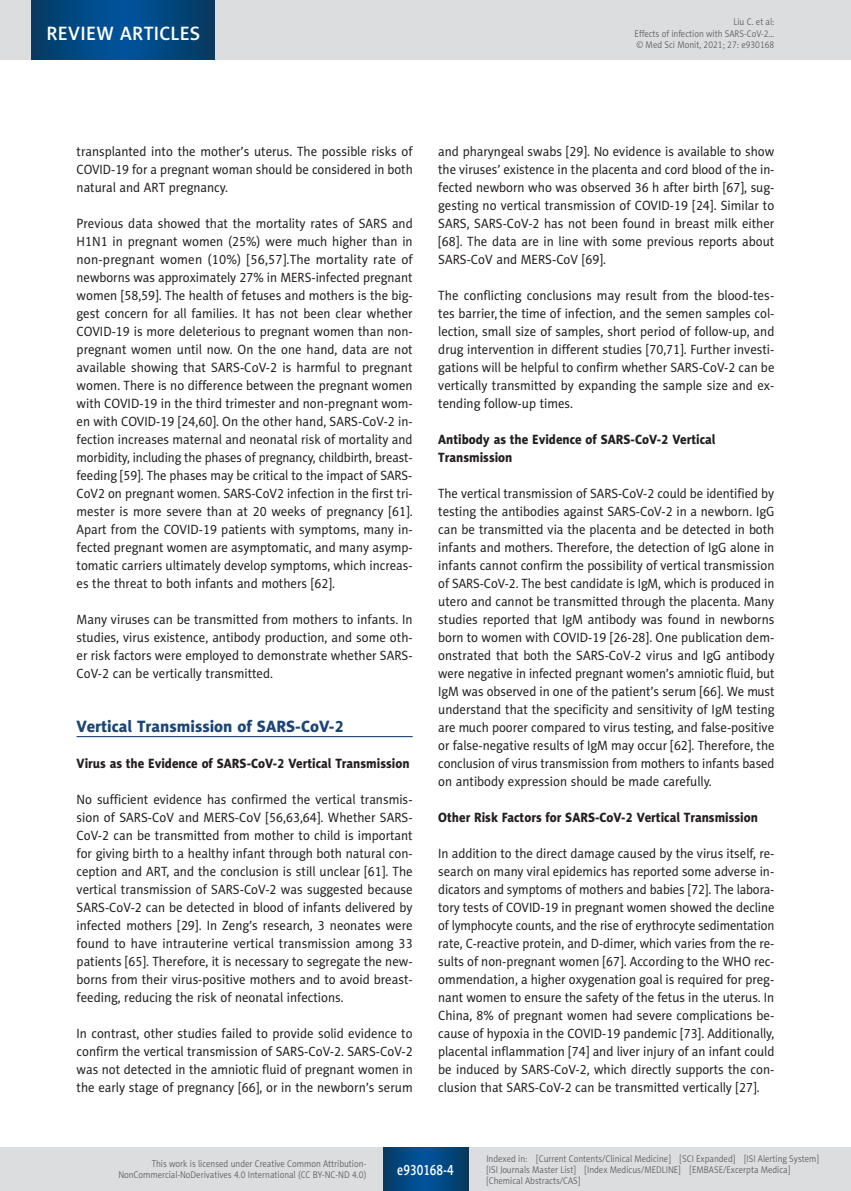
<style>
.page{position:relative;width:851px;height:1191px;background:#fff}
.page>*{position:absolute;margin:0;border:0;box-sizing:border-box;transform-origin:0 0}
.t1{font:19.5px "Naomi Sans EFN Medium";letter-spacing:.015em;color:#fff}
.MSM_Headline_1{font:16.5px "Naomi Sans EFN Heavy";color:#1a4574}
.t2{font:15px "Naomi Sans EFN Medium";color:#fff;scale:.8 1}
.MSM_Body{font:13.5px/18px "Naomi Sans EFN";color:#231f20;text-align:justify;scale:.95 1}
.MSM_Body-2{font:13.5px/18px "Naomi Sans EFN";color:#231f20;text-align:justify;scale:.94 1}
.MSM_Body-3{font:13.5px/18px "Naomi Sans EFN";color:#231f20;text-align:justify;scale:.96 1}
.MSM_Headline_2{font:13.5px/18px "Naomi Sans EFN Heavy";color:#231f20;scale:.95 1}
.t3{font:9.75px/11.2px "Naomi Sans EFN Light";color:#57585a;scale:.9 1}
</style>
<div class="page">
<hr style="left:77px;top:736px;width:335px;height:1px;background:#00295c">
<div style="left:0;top:1148px;width:850px;height:43px;background:#dcdddf"></div>
<svg style="left:383px;top:1147px;width:85px;height:43px;background:#02477e"></svg>
<div style="left:0;top:0;width:850px;height:60px;background:#dcdddf"></div>
<hr style="left:850px;top:0;width:1px;height:60px;background:#dcdddf">
<svg style="left:32px;top:0;width:183px;height:60px;background:#02477e"></svg>
<h1 class="t1" style="left:46px;top:22px;width:155px">REVIEW ARTICLES</h1>
<p class="t3" style="left:634px;top:16px;width:157px;text-align:justify;text-indent:99px">Liu C. et al:<br>Effects of infection with SARS-CoV-2… © Med Sci Monit, 2021; 27: e930168</p>
<p class="MSM_Body" style="left:77px;top:142px;width:355px">transplanted into the mother’s uterus. The possible risks of COVID-19 for a pregnant woman should be considered in both natural and ART pregnancy.</p>
<p class="MSM_Body" style="left:77px;top:214px;width:355px">Previous data showed that the mortality rates of SARS and H1N1 in pregnant women (25%) were much higher than in non-pregnant women (10%) [56,57].The mortality rate of newborns was approximately 27% in MERS-infected pregnant women [58,59]. The health of fetuses and mothers is the big&shy;gest concern for all families. It has not been clear whether COVID-19 is more deleterious to pregnant women than non&shy;pregnant women until now. On the one hand, data are not available showing that SARS-CoV-2 is harmful to pregnant women. There is no difference between the pregnant women with COVID-19 in the third trimester and non-pregnant wom&shy;en with COVID-19 [24,60]. On the other hand, SARS-CoV-2 in&shy;fection increases maternal and neonatal risk of mortality and morbidity, including the phases of pregnancy, childbirth, breast&shy;feeding [59]. The phases may be critical to the impact of SARS-CoV2 on pregnant women. SARS-CoV2 infection in the first tri&shy;mester is more severe than at 20 weeks of pregnancy [61].<br>Apart from the COVID-19 patients with symptoms, many in&shy;fected pregnant women are asymptomatic, and many asymp&shy;tomatic carriers ultimately develop symptoms, which increas&shy;es the threat to both infants and mothers [62].</p>
<p class="MSM_Body" style="left:77px;top:610px;width:355px">Many viruses can be transmitted from mothers to infants. In studies, virus existence, antibody production, and some oth&shy;er risk factors were employed to demonstrate whether SARS-CoV-2 can be vertically transmitted.</p>
<p class="MSM_Headline_1" style="left:77px;top:716px;width:269px">Vertical Transmission of SARS-CoV-2</p>
<p class="MSM_Headline_2" style="left:77px;top:754px;width:352px">Virus as the Evidence of SARS-CoV-2 Vertical Transmission</p>
<p class="MSM_Body" style="left:77px;top:790px;width:355px">No sufficient evidence has confirmed the vertical transmis&shy;sion of SARS-CoV and MERS-CoV [56,63,64]. Whether SARS-CoV-2 can be transmitted from mother to child is important for giving birth to a healthy infant through both natural con&shy;ception and ART, and the conclusion is still unclear [61]. The vertical transmission of SARS-CoV-2 was suggested because SARS-CoV-2 can be detected in blood of infants delivered by infected mothers [29]. In Zeng’s research, 3 neonates were found to have intrauterine vertical transmission among 33 patients [65]. Therefore, it is necessary to segregate the new&shy;borns from their virus-positive mothers and to avoid breast&shy;feeding, reducing the risk of neonatal infections.</p>
<p class="MSM_Body" style="left:77px;top:1024px;width:355px">In contrast, other studies failed to provide solid evidence to confirm the vertical transmission of SARS-CoV-2. SARS-CoV-2 was not detected in the amniotic fluid of pregnant women in the early stage of pregnancy [66], or in the newborn’s serum</p>
<p class="MSM_Body" style="left:438px;top:142px;width:355px">and pharyngeal swabs [29]. No evidence is available to show the viruses’ existence in the placenta and cord blood of the in&shy;fected newborn who was observed 36 h after birth [67], sug&shy;gesting no vertical transmission of COVID-19 [24]. Similar to SARS, SARS-CoV-2 has not been found in breast milk either [68]. The data are in line with some previous reports about SARS-CoV and MERS-CoV [69].</p>
<p class="MSM_Body-3" style="left:438px;top:286px;width:352px">The conflicting conclusions may result from the blood-tes&shy;tes barrier, the time of infection, and the semen samples col&shy;lection, small size of samples, short period of follow-up, and drug intervention in different studies [70,71]. Further investi&shy;gations will be helpful to confirm whether SARS-CoV-2 can be vertically transmitted by expanding the sample size and ex&shy;tending follow-up times.</p>
<p class="MSM_Headline_2" style="left:438px;top:430px;width:293px">Antibody as the Evidence of SARS-CoV-2 Vertical<br>Transmission</p>
<p class="MSM_Body-2" style="left:438px;top:484px;width:359px">The vertical transmission of SARS-CoV-2 could be identified by testing the antibodies against SARS-CoV-2 in a newborn. IgG can be transmitted via the placenta and be detected in both infants and mothers. Therefore, the detection of IgG alone in infants cannot confirm the possibility of vertical transmission of SARS-CoV-2. The best candidate is IgM, which is produced in utero and cannot be transmitted through the placenta. Many studies reported that IgM antibody was found in newborns born to women with COVID-19 [26-28]. One publication dem&shy;onstrated that both the SARS-CoV-2 virus and IgG antibody were negative in infected pregnant women’s amniotic fluid, but IgM was observed in one of the patient’s serum [66]. We must understand that the specificity and sensitivity of IgM testing are much poorer compared to virus testing, and false-positive or false-negative results of IgM may occur [62]. Therefore, the conclusion of virus transmission from mothers to infants based on antibody expression should be made carefully.</p>
<p class="MSM_Headline_2" style="left:438px;top:808px;width:338px">Other Risk Factors for SARS-CoV-2 Vertical Transmission</p>
<p class="MSM_Body" style="left:438px;top:844px;width:355px">In addition to the direct damage caused by the virus itself, re&shy;search on many viral epidemics has reported some adverse in&shy;dicators and symptoms of mothers and babies [72]. The labora&shy;tory tests of COVID-19 in pregnant women showed the decline of lymphocyte counts, and the rise of erythrocyte sedimentation rate, C-reactive protein, and D-dimer, which varies from the re&shy;sults of non-pregnant women [67]. According to the WHO rec&shy;ommendation, a higher oxygenation goal is required for preg&shy;nant women to ensure the safety of the fetus in the uterus. In China, 8% of pregnant women had severe complications be&shy;cause of hypoxia in the COVID-19 pandemic [73]. Additionally, placental inflammation [74] and liver injury of an infant could be induced by SARS-CoV-2, which directly supports the con&shy;clusion that SARS-CoV-2 can be transmitted vertically [27].</p>
<p class="t3" style="left:118px;top:1158px;width:277px;text-align:right">This work is licensed under Creative Common Attribution-<br>NonCommercial-NoDerivatives 4.0 International (CC BY-NC-ND 4.0)</p>
<p class="t2" style="left:397px;top:1160px;width:72px">e930168-4</p>
<p class="t3" style="left:486px;top:1152px;width:371px">Indexed in: [Current Contents/Clinical Medicine] [SCI Expanded] [ISI Alerting System] [ISI Journals Master List] [Index Medicus/MEDLINE] [EMBASE/Excerpta Medica] [Chemical Abstracts/CAS]</p>
</div>
